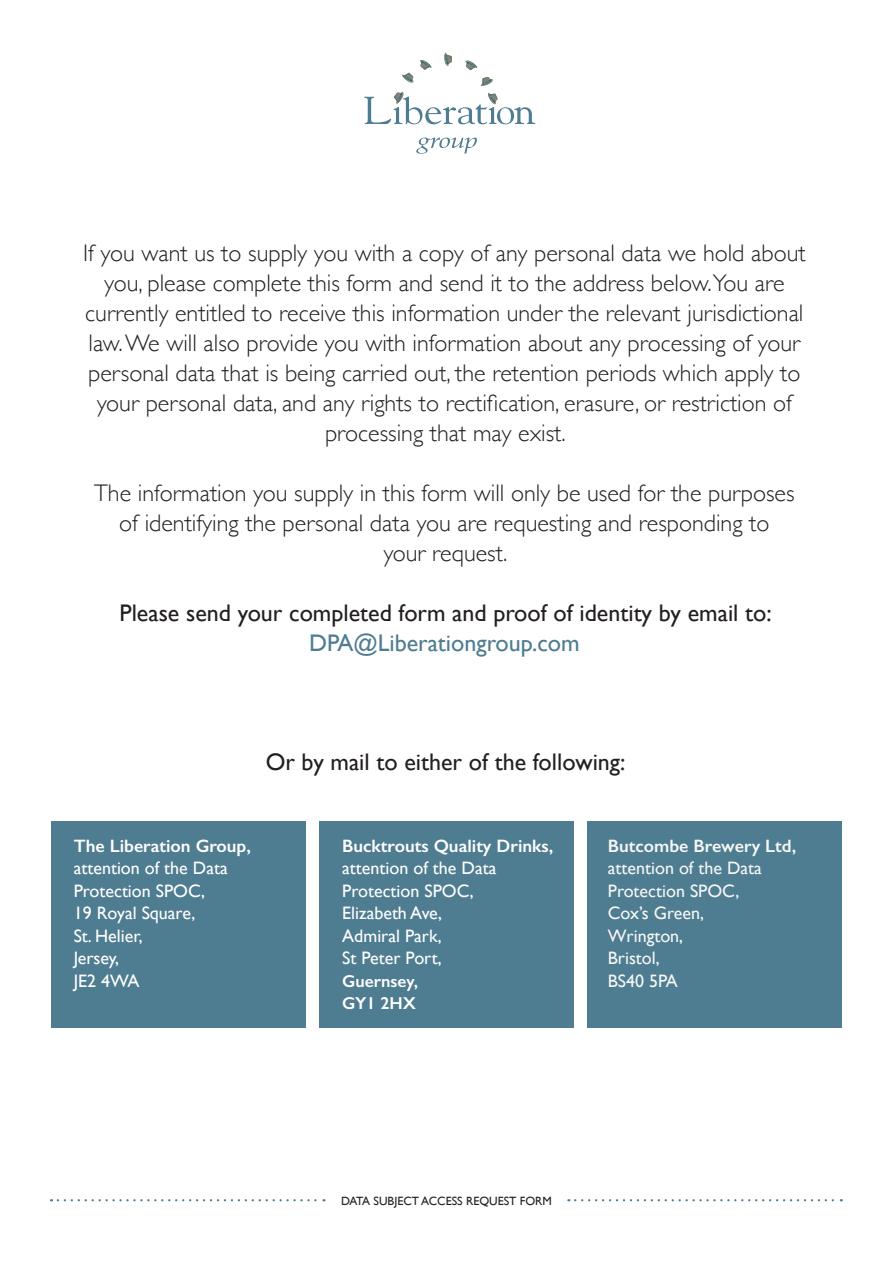
<style>
.page{position:relative;width:893px;height:1263px;background:#fff}
.page>*{position:absolute;margin:0;border:0;box-sizing:border-box;transform-origin:0 0}
.t1{font:300 24px/30px "Gill Sans";color:#231f20;text-align:center}
.t2{font:24px/30px "Gill Sans";color:#231f20;text-align:center}
.t3{font:18px/22.5px "Gill Sans";color:#fff}
.t4{font:18px/22.5px "Gill Sans";color:#f5f7f5}
.t5{font:600 18px "Gill Sans";color:#fff}
.t6{font:600 17.4px "Gill Sans";color:#fff}
.t7{font:12px "Gill Sans";color:#231f20}
.s1{color:#4e7c91}
.s2{font-weight:600}
</style>
<div class="page">
<div style="left:51px;top:821px;width:255px;height:207px;background:#4e7c91"></div>
<div style="left:319px;top:821px;width:255px;height:207px;background:#4e7c91"></div>
<div style="left:587px;top:821px;width:255px;height:207px;background:#4e7c91"></div>
<svg style="left:58px;top:1199px;width:266px;height:2px"></svg>
<svg style="left:575px;top:1199px;width:267px;height:2px"></svg>
<svg style="left:416px;top:138px;width:61px;height:16px"></svg>
<svg style="left:364px;top:52px;width:171px;height:72px"></svg>
<p class="t1" style="left:83px;top:237px;width:724px">If you want us to supply you with a copy of any personal data we hold about you, please complete this form and send it to the address below.You are currently entitled to receive this information under the relevant jurisdictional law. We will also provide you with information about any processing of your personal data that is being carried out, the retention periods which apply to your personal data, and any rights to rectification, erasure, or restriction of processing that may exist.</p>
<p class="t1" style="left:94px;top:477px;width:702px">The information you supply in this form will only be used for the purposes of identifying the personal data you are requesting and responding to<br>your request.</p>
<p class="t2" style="left:119px;top:597px;width:654px">Please send your completed form and proof of identity by email to:<br><span class="s1">DPA@Liberationgroup.com</span></p>
<p class="t2" style="left:266px;top:747px;width:361px">Or by mail to either of the following:</p>
<p class="t5" style="left:74px;top:834px;width:179px">The Liberation Group,</p>
<p class="t3" style="left:74px;top:856px;width:156px">attention of the Data<br>Protection SPOC,</p>
<p class="t3" style="left:74px;top:901px;width:123px">19 Royal Square,</p>
<p class="t3" style="left:74px;top:924px;width:70px">St. Helier,</p>
<p class="t3" style="left:74px;top:946px;width:47px">Jersey,</p>
<p class="t3" style="left:74px;top:969px;width:67px">JE2 4WA</p>
<p class="t3" style="left:342px;top:834px;width:212px"><span class="s2">Bucktrouts Quality Drinks, </span>attention of the Data<br>Protection SPOC,</p>
<p class="t3" style="left:342px;top:901px;width:101px">Elizabeth Ave,</p>
<p class="t3" style="left:342px;top:924px;width:101px">Admiral Park,</p>
<p class="t3" style="left:342px;top:946px;width:101px">St Peter Port,</p>
<p class="t6" style="left:342px;top:970px;width:77px">Guernsey,</p>
<p class="t6" style="left:342px;top:993px;width:75px">GY1 2HX</p>
<p class="t4" style="left:608px;top:834px;width:190px"><span class="s2">Butcombe Brewery Ltd, </span>attention of the Data<br>Protection SPOC,</p>
<p class="t4" style="left:608px;top:901px;width:98px">Cox’s Green,</p>
<p class="t4" style="left:608px;top:924px;width:77px">Wrington,</p>
<p class="t4" style="left:608px;top:946px;width:53px">Bristol,</p>
<p class="t4" style="left:608px;top:969px;width:72px">BS40 5PA</p>
<p class="t7" style="left:341px;top:1193px;width:212px">DATA SUBJECT ACCESS REQUEST FORM</p>
</div>
